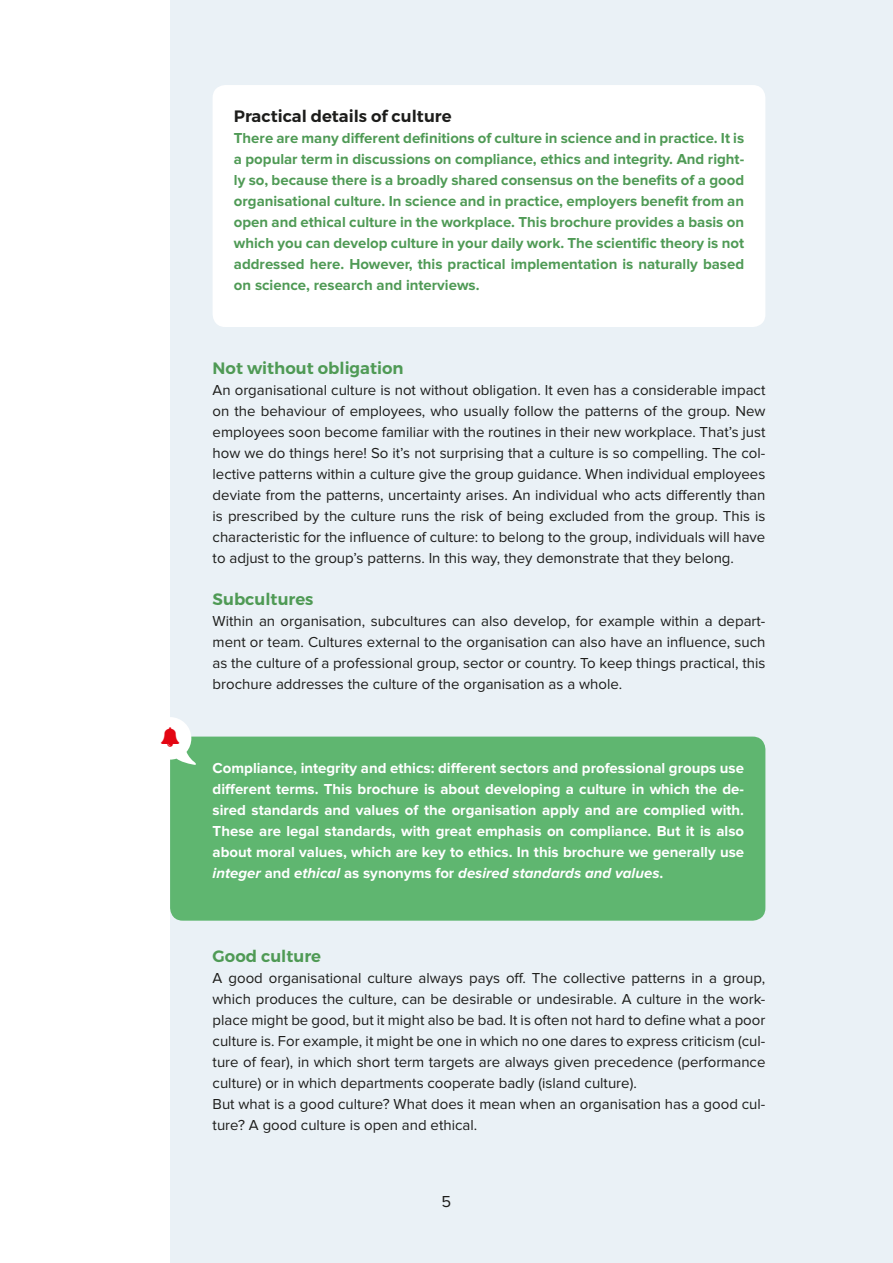
<style>
.page{position:relative;width:893px;height:1263px;background:#fff}
.page>*{position:absolute;margin:0;border:0;box-sizing:border-box;transform-origin:0 0}
.t1{font:600 16.5px "Montserrat";color:#4f9a55}
.t2{font:600 16.5px "Montserrat";color:#1d1d1b}
.t3{font:16.5px "Proxima Nova";color:#1d1d1b}
.t4{font:15px/21px "Proxima Nova";color:#1d1d1b;text-align:justify}
.t5{font:700 15px/21px "Proxima Nova";color:#4f9a55;text-align:justify}
.t6{font:700 15px/21px "Proxima Nova";color:#fff;text-align:justify}
.s1{font-style:italic}
</style>
<div class="page">
<div style="left:170px;top:0;width:723px;height:1263px;background:#eaf1f6"></div>
<div style="left:213px;top:85px;width:552px;height:242px;background:#fff;border-radius:13px"></div>
<div style="left:170px;top:737px;width:595px;height:184px;background:#5fb670;border-radius:13px"></div>
<svg style="left:170px;top:717px;width:29px;height:49px"></svg>
<p class="t2" style="left:234px;top:106px;width:219px">Practical details of culture</p>
<p class="t5" style="left:234px;top:128px;width:512px">There are many different definitions of culture in science and in practice. It is a popular term in discussions on compliance, ethics and integrity. And right&shy;ly so, because there is a broadly shared consensus on the benefits of a good organisational culture. In science and in practice, employers benefit from an open and ethical culture in the workplace. This brochure provides a basis on which you can develop culture in your daily work. The scientific theory is not addressed here. However, this practical implementation is naturally based on science, research and interviews.</p>
<p class="t1" style="left:213px;top:358px;width:193px">Not without obligation</p>
<p class="t4" style="left:213px;top:380px;width:554px">An organisational culture is not without obligation. It even has a considerable impact on the behaviour of employees, who usually follow the patterns of the group. New employees soon become familiar with the routines in their new workplace. That’s just how we do things here! So it’s not surprising that a culture is so compelling. The col&shy;lective patterns within a culture give the group guidance. When individual employees deviate from the patterns, uncertainty arises. An individual who acts differently than is prescribed by the culture runs the risk of being excluded from the group. This is characteristic for the influence of culture: to belong to the group, individuals will have to adjust to the group’s patterns. In this way, they demonstrate that they belong.</p>
<p class="t1" style="left:213px;top:589px;width:102px">Subcultures</p>
<p class="t4" style="left:213px;top:611px;width:554px">Within an organisation, subcultures can also develop, for example within a depart&shy;ment or team. Cultures external to the organisation can also have an influence, such as the culture of a professional group, sector or country. To keep things practical, this brochure addresses the culture of the organisation as a whole.</p>
<p class="t6" style="left:213px;top:758px;width:533px">Compliance, integrity and ethics: different sectors and professional groups use different terms. This brochure is about developing a culture in which the de&shy;sired standards and values of the organisation apply and are complied with.<br>These are legal standards, with great emphasis on compliance. But it is also about moral values, which are key to ethics. In this brochure we generally use <span class="s1">integer</span> and <span class="s1">ethical</span> as synonyms for <span class="s1">desired standards and values</span>.</p>
<p class="t1" style="left:213px;top:946px;width:110px">Good culture</p>
<p class="t4" style="left:213px;top:968px;width:554px;text-align:left">A good organisational culture always pays off. The collective patterns in a group, which produces the culture, can be desirable or undesirable. A culture in the work&shy;place might be good, but it might also be bad. It is often not hard to define what a poor culture is. For example, it might be one in which no one dares to express criticism (cul&shy;ture of fear), in which short term targets are always given precedence (performance culture) or in which departments cooperate badly (island culture).<br>But what is a good culture? What does it mean when an organisation has a good cul&shy;ture? A good culture is open and ethical.</p>
<p class="t3" style="left:442px;top:1192px;width:11px">5</p>
</div>
